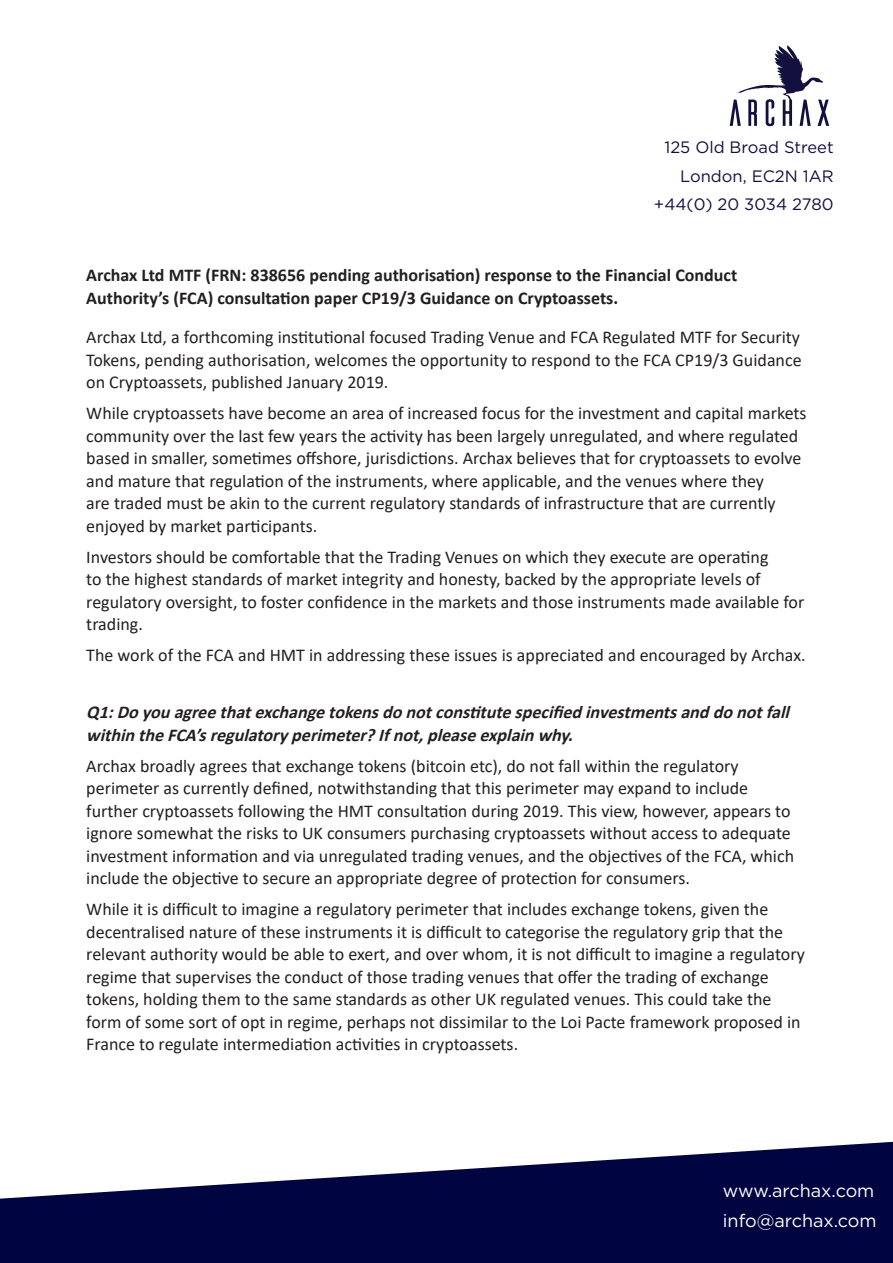
<style>
.page{position:relative;width:893px;height:1263px;background:#fff}
.page>*{position:absolute;margin:0;border:0;box-sizing:border-box;transform-origin:0 0}
.use_this_one{font:18px/22.5px "Calibri";color:#231f20}
.t1{font:700 18px/22.5px "Calibri";color:#231f20}
.t2{font:italic 700 18px/22.5px "Calibri";color:#231f20}
.t3{font:18px "Gotham HTF";color:#fff}
.t4{font:16.5px "Gotham HTF";color:#13103e}
</style>
<div class="page">
<svg style="left:730px;top:45px;width:99px;height:81px"></svg>
<svg style="left:0;top:1142px;width:893px;height:121px;fill:#000541"></svg>
<p class="t4" style="left:664px;top:138px;width:171px">125 Old Broad Street</p>
<p class="t4" style="left:680px;top:167px;width:155px">London, EC2N 1AR</p>
<p class="t4" style="left:654px;top:195px;width:181px">+44(0) 20 3034 2780</p>
<p class="t1" style="left:86px;top:264px;width:652px">Archax Ltd MTF (FRN: 838656 pending authorisation) response to the Financial Conduct<br>Authority’s (FCA) consultation paper CP19/3 Guidance on Cryptoassets.</p>
<p class="use_this_one" style="left:86px;top:326px;width:717px;text-align:justify">Archax Ltd, a forthcoming institutional focused Trading Venue and FCA Regulated MTF for Security Tokens, pending authorisation, welcomes the opportunity to respond to the FCA CP19/3 Guidance on Cryptoassets, published January 2019.</p>
<p class="use_this_one" style="left:86px;top:402px;width:722px">While cryptoassets have become an area of increased focus for the investment and capital markets community over the last few years the activity has been largely unregulated, and where regulated based in smaller, sometimes offshore, jurisdictions. Archax believes that for cryptoassets to evolve and mature that regulation of the instruments, where applicable, and the venues where they<br>are traded must be akin to the current regulatory standards of infrastructure that are currently enjoyed by market participants.</p>
<p class="use_this_one" style="left:86px;top:545px;width:719px">Investors should be comfortable that the Trading Venues on which they execute are operating<br>to the highest standards of market integrity and honesty, backed by the appropriate levels of regulatory oversight, to foster confidence in the markets and those instruments made available for trading.</p>
<p class="use_this_one" style="left:86px;top:644px;width:721px">The work of the FCA and HMT in addressing these issues is appreciated and encouraged by Archax.</p>
<p class="t2" style="left:86px;top:700px;width:710px">Q1:Doyouagreethatexchangetokensdonotconstitutespecifiedinvestmentsanddonotfall withintheFCA’sregulatoryperimeter?Ifnot,pleaseexplainwhy.</p>
<p class="use_this_one" style="left:86px;top:754px;width:709px">Archax broadly agrees that exchange tokens (bitcoin etc), do not fall within the regulatory perimeter as currently defined, notwithstanding that this perimeter may expand to include further cryptoassets following the HMT consultation during 2019. This view, however, appears to ignore somewhat the risks to UK consumers purchasing cryptoassets without access to adequate investment information and via unregulated trading venues, and the objectives of the FCA, which include the objective to secure an appropriate degree of protection for consumers.</p>
<p class="use_this_one" style="left:86px;top:897px;width:720px">While it is difficult to imagine a regulatory perimeter that includes exchange tokens, given the decentralised nature of these instruments it is difficult to categorise the regulatory grip that the relevant authority would be able to exert, and over whom, it is not difficult to imagine a regulatory regime that supervises the conduct of those trading venues that offer the trading of exchange tokens, holding them to the same standards as other UK regulated venues. This could take the form of some sort of opt in regime, perhaps not dissimilar to the Loi Pacte framework proposed in France to regulate intermediation activities in cryptoassets.</p>
<p class="t3" style="left:723px;top:1181px;width:153px">www.archax.com</p>
<p class="t3" style="left:723px;top:1211px;width:155px">info@archax.com</p>
</div>
